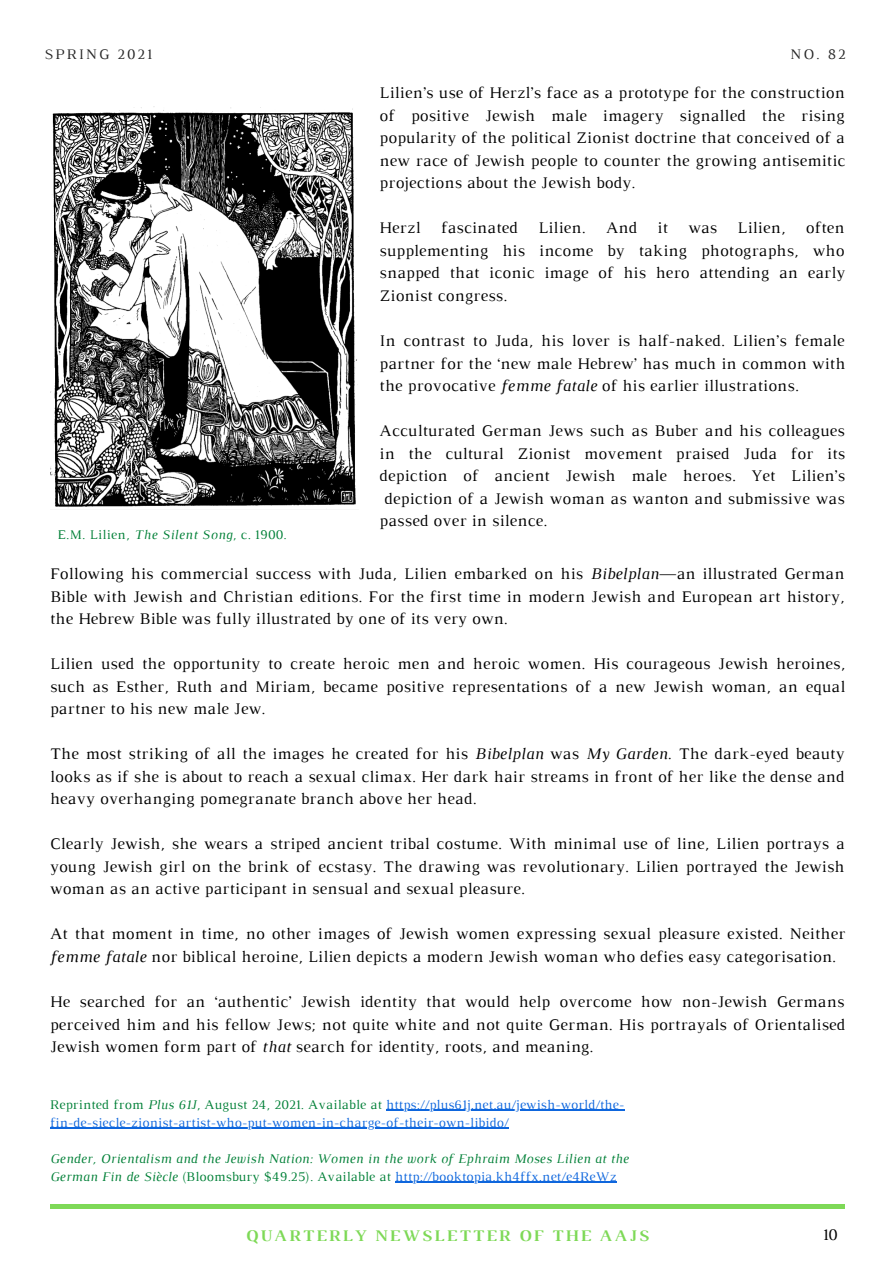
<style>
.page{position:relative;width:894px;height:1264px;background:#fff}
.page>*{position:absolute;margin:0;border:0;box-sizing:border-box;transform-origin:0 0}
.t1{font:16.5px/22.5px "Luthier";letter-spacing:.02em;color:#000;text-align:justify}
.t2{font:700 16.5px "Luthier";letter-spacing:.13em;color:#7ed957}
.t3{font:14.85px "Luthier";letter-spacing:.14em;color:#252525}
.t4{font:13.5px/18px "Luthier";letter-spacing:.02em;color:#0e66dd}
.t5{font:italic 13.5px/18px "Luthier";letter-spacing:.02em;color:#008037}
.t6{font:13.5px "Luthier";letter-spacing:.03em;color:#008037}
.s1{font-style:italic}
.s2{color:#008037}
.s3{font-style:italic;color:#008037}
.s4{font-style:normal}
.s5{font-style:normal;color:#0e66dd}
</style>
<div class="page">
<hr style="left:50px;top:1204px;width:794px;height:4px;background:#7ed957">
<img style="left:50px;top:107px;width:308px;height:401px">
<hr style="left:386px;top:1109px;width:238px;height:1px;background:#0e66dd">
<hr style="left:50px;top:1127px;width:458px;height:1px;background:#0e66dd">
<hr style="left:395px;top:1181px;width:221px;height:1px;background:#0e66dd">
<p class="t3" style="left:44px;top:49px;width:109px">SPRING 2021</p>
<p class="t3" style="left:790px;top:49px;width:57px">NO. 82</p>
<p class="t1" style="left:379px;top:83px;width:467px">Lilien’s use of Herzl’s face as a prototype for the construction of positive Jewish male imagery signalled the rising popularity of the political Zionist doctrine that conceived of a new race of Jewish people to counter the growing antisemitic projections about the Jewish body.</p>
<p class="t1" style="left:379px;top:218px;width:467px">Herzl fascinated Lilien. And it was Lilien, often supplementing his income by taking photographs, who snapped that iconic image of his hero attending an early Zionist congress.</p>
<p class="t1" style="left:379px;top:330px;width:467px">In contrast to Juda, his lover is half-naked. Lilien’s female partner for the ‘new male Hebrew’ has much in common with the provocative <span class="s1">femme fatale</span> of his earlier illustrations.</p>
<p class="t1" style="left:379px;top:421px;width:467px">Acculturated German Jews such as Buber and his colleagues in the cultural Zionist movement praised Juda for its depiction of ancient Jewish male heroes. Yet Lilien’s depiction of a Jewish woman as wanton and submissive was passed over in silence.</p>
<p class="t6" style="left:57px;top:530px;width:230px">E.M. Lilien, <span class="s1">The Silent Song</span>, c. 1900.</p>
<p class="t1" style="left:50px;top:563px;width:795px">Following his commercial success with Juda, Lilien embarked on his <span class="s1">Bibelplan</span>—an illustrated German Bible with Jewish and Christian editions. For the first time in modern Jewish and European art history, the Hebrew Bible was fully illustrated by one of its very own.</p>
<p class="t1" style="left:50px;top:653px;width:796px">Lilien used the opportunity to create heroic men and heroic women. His courageous Jewish heroines, such as Esther, Ruth and Miriam, became positive representations of a new Jewish woman, an equal partner to his new male Jew.</p>
<p class="t1" style="left:50px;top:743px;width:795px">The most striking of all the images he created for his <span class="s1">Bibelplan</span> was <span class="s1">My Garden</span>. The dark-eyed beauty looks as if she is about to reach a sexual climax. Her dark hair streams in front of her like the dense and heavy overhanging pomegranate branch above her head.</p>
<p class="t1" style="left:50px;top:834px;width:795px">Clearly Jewish, she wears a striped ancient tribal costume. With minimal use of line, Lilien portrays a young Jewish girl on the brink of ecstasy. The drawing was revolutionary. Lilien portrayed the Jewish woman as an active participant in sensual and sexual pleasure.</p>
<p class="t1" style="left:50px;top:924px;width:796px">At that moment in time, no other images of Jewish women expressing sexual pleasure existed. Neither <span class="s1">femme fatale</span> nor biblical heroine, Lilien depicts a modern Jewish woman who defies easy categorisation.</p>
<p class="t1" style="left:50px;top:991px;width:796px">He searched for an ‘authentic’ Jewish identity that would help overcome how non-Jewish Germans perceived him and his fellow Jews; not quite white and not quite German. His portrayals of Orientalised Jewish women form part of <span class="s1">that</span> search for identity, roots, and meaning.</p>
<p class="t4" style="left:50px;top:1096px;width:575px"><span class="s2">Reprinted from</span> <span class="s3">Plus 61J</span><span class="s2">, August 24, 2021. Available at</span> https://plus61j.net.au/jewish-world/the&shy;fin-de-siecle-zionist-artist-who-put-women-in-charge-of-their-own-libido/</p>
<p class="t5" style="left:50px;top:1150px;width:580px">Gender, Orientalism and the Jewish Nation: Women in the work of Ephraim Moses Lilien at the<br>German Fin de Siècle <span class="s4">(Bloomsbury $49.25). Available at</span> <span class="s5">http://booktopia.kh4ffx.net/e4ReWz</span></p>
<p class="t2" style="left:245px;top:1229px;width:404px">QUARTERLY NEWSLETTER OF THE AAJS</p>
<p class="t1" style="left:822px;top:1224px;width:16px">10</p>
</div>
